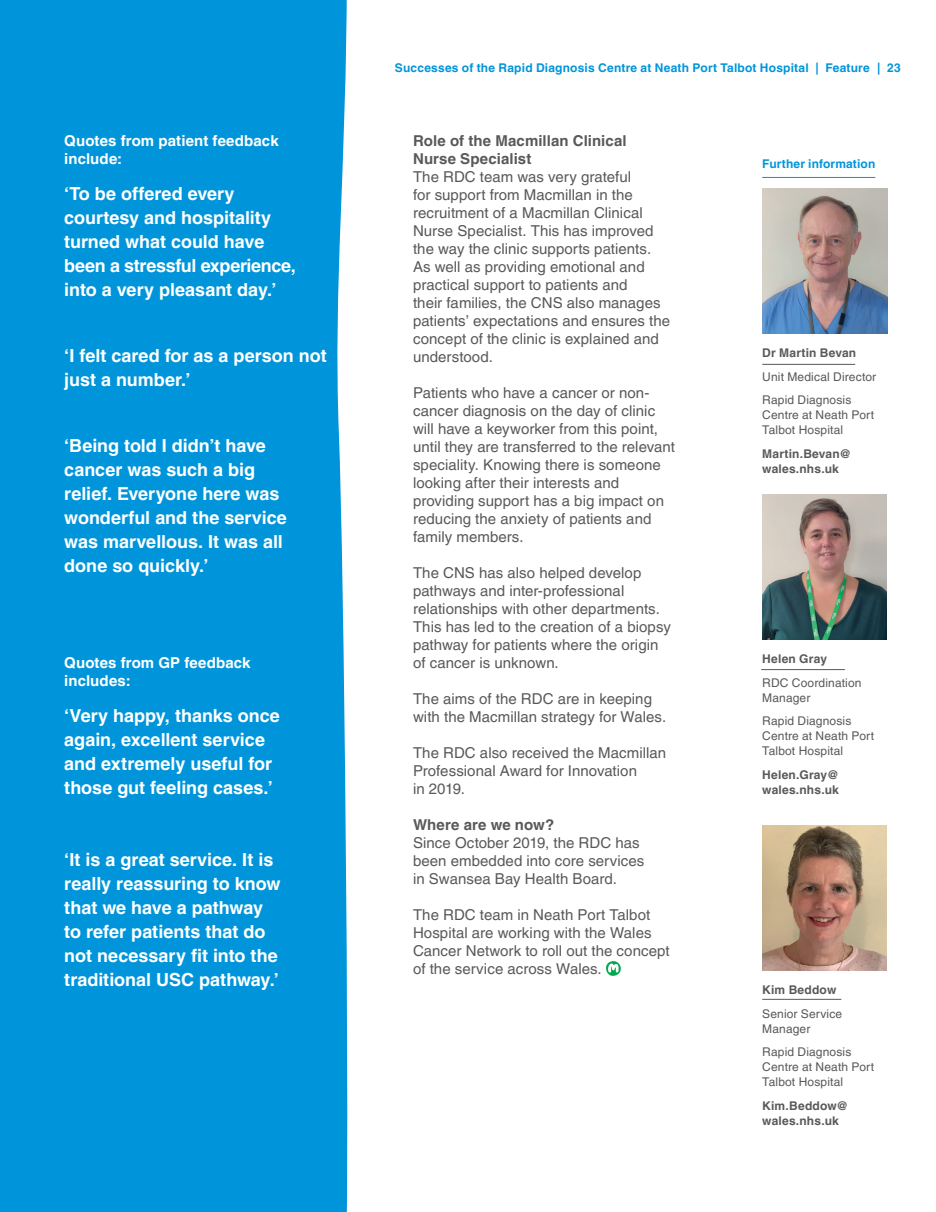
<style>
.page{position:relative;width:936px;height:1212px;background:#fff}
.page>*{position:absolute;margin:0;border:0;box-sizing:border-box;transform-origin:0 0}
.t1{font:700 18px/24px "Helvetica LT Pro";color:#fff}
.t2{font:15px/18px "Helvetica LT Pro";letter-spacing:.005em;color:#58595b}
.t3{font:700 15px/18px "Helvetica LT Pro";letter-spacing:.005em;color:#fff}
.t4{font:700 15px/18px "Helvetica LT Pro";letter-spacing:.005em;color:#58595b}
.t5{font:12px/15px "Helvetica LT Pro";letter-spacing:.015em;color:#58595b}
.t6{font:700 12px/15px "Helvetica LT Pro";letter-spacing:.015em;color:#58595b}
.t7{font:700 12px "Helvetica LT Pro";letter-spacing:.015em;color:#0095da}
</style>
<div class="page">
<div style="left:0;top:0;width:348px;height:1212px;background:#0095da"></div>
<img style="left:762px;top:495px;width:124px;height:145px">
<svg style="left:606px;top:961px;width:15px;height:15px"></svg>
<img style="left:762px;top:825px;width:124px;height:145px">
<img style="left:762px;top:189px;width:125px;height:145px">
<hr style="left:762px;top:364px;width:93px;height:1px;background:#58595b">
<hr style="left:761px;top:669px;width:83px;height:1px;background:#58595b">
<hr style="left:762px;top:999px;width:79px;height:1px;background:#58595b">
<hr style="left:762px;top:177px;width:113px;height:1px;background:#0095da">
<p class="t3" style="left:64px;top:131px;width:216px">Quotes from patient feedback include:</p>
<p class="t1" style="left:64px;top:181px;width:233px">‘To be offered every courtesy and hospitality turned what could have been a stressful experience, into a very pleasant day.’</p>
<p class="t1" style="left:64px;top:343px;width:264px">‘I felt cared for as a person not just a number.’</p>
<p class="t1" style="left:64px;top:433px;width:224px">‘Being told I didn’t have cancer was such a big relief. Everyone here was wonderful and the service was marvellous. It was all done so quickly.’</p>
<p class="t3" style="left:64px;top:653px;width:188px">Quotes from GP feedback includes:</p>
<p class="t1" style="left:64px;top:703px;width:217px">‘Very happy, thanks once again, excellent service and extremely useful for those gut feeling cases.’</p>
<p class="t1" style="left:64px;top:847px;width:218px">‘It is a great service. It is really reassuring to know that we have a pathway to refer patients that do not necessary fit into the traditional USC pathway.’</p>
<p class="t7" style="left:395px;top:61px;width:476px">Successes of the Rapid Diagnosis Centre at Neath Port Talbot Hospital | Feature</p>
<p class="t7" style="left:877px;top:61px;width:25px">| 23</p>
<p class="t4" style="left:413px;top:131px;width:215px">Role of the Macmillan Clinical<br>Nurse Specialist</p>
<p class="t2" style="left:413px;top:167px;width:259px">The RDC team was very grateful<br>for support from Macmillan in the recruitment of a Macmillan Clinical Nurse Specialist. This has improved the way the clinic supports patients.<br>As well as providing emotional and practical support to patients and<br>their families, the CNS also manages patients’ expectations and ensures the concept of the clinic is explained and understood.</p>
<p class="t2" style="left:413px;top:383px;width:263px">Patients who have a cancer or non&shy;cancer diagnosis on the day of clinic will have a keyworker from this point, until they are transferred to the relevant speciality. Knowing there is someone looking after their interests and providing support has a big impact on reducing the anxiety of patients and family members.</p>
<p class="t2" style="left:413px;top:563px;width:259px">The CNS has also helped develop pathways and inter-professional relationships with other departments.<br>This has led to the creation of a biopsy pathway for patients where the origin of cancer is unknown.</p>
<p class="t2" style="left:413px;top:689px;width:255px">The aims of the RDC are in keeping with the Macmillan strategy for Wales.</p>
<p class="t2" style="left:413px;top:743px;width:254px">The RDC also received the Macmillan<br>Professional Award for Innovation<br>in 2019.</p>
<p class="t4" style="left:413px;top:815px;width:143px">Where are we now?</p>
<p class="t2" style="left:413px;top:833px;width:233px">Since October 2019, the RDC has been embedded into core services in Swansea Bay Health Board.</p>
<p class="t2" style="left:413px;top:905px;width:258px">The RDC team in Neath Port Talbot Hospital are working with the Wales Cancer Network to roll out the concept of the service across Wales.</p>
<p class="t7" style="left:762px;top:157px;width:115px">Further information</p>
<p class="t6" style="left:762px;top:345px;width:95px">Dr Martin Bevan</p>
<p class="t5" style="left:762px;top:364px;width:115px;line-height:23.5px">Unit Medical Director<br>Rapid Diagnosis</p>
<p class="t5" style="left:762px;top:407px;width:113px">Centre at Neath Port<br>Talbot Hospital</p>
<p class="t6" style="left:762px;top:446px;width:90px">Martin.Bevan@ wales.nhs.uk</p>
<p class="t6" style="left:762px;top:651px;width:66px">Helen Gray</p>
<p class="t5" style="left:762px;top:675px;width:101px">RDC Coordination<br>Manager</p>
<p class="t5" style="left:762px;top:713px;width:113px">Rapid Diagnosis<br>Centre at Neath Port<br>Talbot Hospital</p>
<p class="t6" style="left:762px;top:767px;width:78px">Helen.Gray@ wales.nhs.uk</p>
<p class="t6" style="left:762px;top:982px;width:76px">Kim Beddow</p>
<p class="t5" style="left:762px;top:1006px;width:82px">Senior Service<br>Manager</p>
<p class="t5" style="left:762px;top:1044px;width:113px">Rapid Diagnosis<br>Centre at Neath Port<br>Talbot Hospital</p>
<p class="t6" style="left:762px;top:1098px;width:88px">Kim.Beddow@ wales.nhs.uk</p>
</div>
